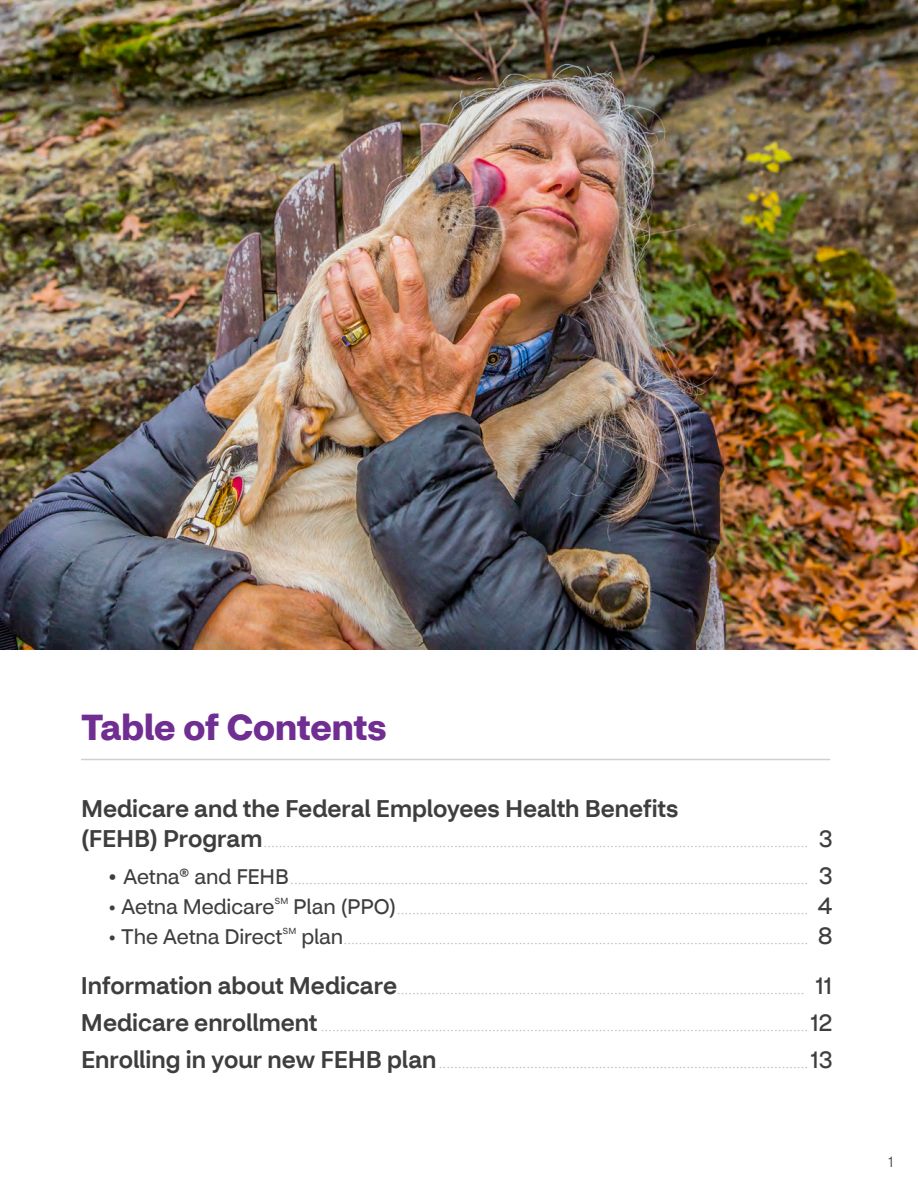
<style>
.page{position:relative;width:918px;height:1188px;background:#fff}
.page>*{position:absolute;margin:0;border:0;box-sizing:border-box;transform-origin:0 0}
.t1{font:700 36px "CVS Health Sans";letter-spacing:-.005em;color:#702d92}
.t2{font:500 24px "CVS Health Sans";color:#3e3e3f}
.t3{font:21px "CVS Health Sans";letter-spacing:-.01em;color:#3e3e3f}
.t4{font:300 15px "CVS Health Sans";color:#bcbdc0}
.t5{font:300 15px "CVS Health Sans";color:#3e3e3f}
.t6{font:8.7px "CVS Health Sans";color:#3e3e3f}
.s1{font-weight:500;font-size:24px;color:#3e3e3f}
.s2{font-weight:400;font-size:24px;color:#3e3e3f}
.s3{font-weight:400;font-size:21px;color:#3e3e3f}
</style>
<div class="page">
<hr style="left:81px;top:759px;width:749px;height:1px;background:#cbd1d5">
<img style="left:0;top:0;width:918px;height:649px">
<h2 class="t1" style="left:81px;top:704px;width:307px">Table of Contents</h2>
<p class="t2" style="left:81px;top:794px;width:599px">Medicare and the Federal Employees Health Benefits</p>
<p class="t4" style="left:81px;top:833px;width:753px"><span class="s1">(FEHB) Program</span>............................................................................................................................................... <span class="s2">3</span></p>
<p class="t4" style="left:108px;top:870px;width:726px"><span class="s2">•</span> <span class="s3">Aetna® and FEHB</span>........................................................................................................................................ <span class="s2">3</span></p>
<p class="t3" style="left:108px;top:894px;width:168px">• Aetna Medicare</p>
<p class="t6" style="left:275px;top:896px;width:15px">SM</p>
<p class="t4" style="left:293px;top:900px;width:541px"><span class="s3">Plan (PPO)</span>............................................................................................................ <span class="s2">4</span></p>
<p class="t3" style="left:108px;top:924px;width:176px">• The Aetna Direct</p>
<p class="t6" style="left:283px;top:926px;width:15px">SM</p>
<p class="t4" style="left:301px;top:930px;width:533px"><span class="s3">plan</span>.......................................................................................................................... <span class="s2">8</span></p>
<p class="t4" style="left:81px;top:980px;width:753px"><span class="s1">Information about Medicare</span>........................................................................................................... <span class="s2">11</span></p>
<p class="t4" style="left:81px;top:1017px;width:753px"><span class="s1">Medicare enrollment</span> ................................................................................................................................<span class="s2">12</span></p>
<p class="t4" style="left:81px;top:1053px;width:753px"><span class="s1">Enrolling in your new FEHB plan</span> .................................................................................................<span class="s2">13</span></p>
<p class="t5" style="left:888px;top:1152px;width:7px">1</p>
</div>
